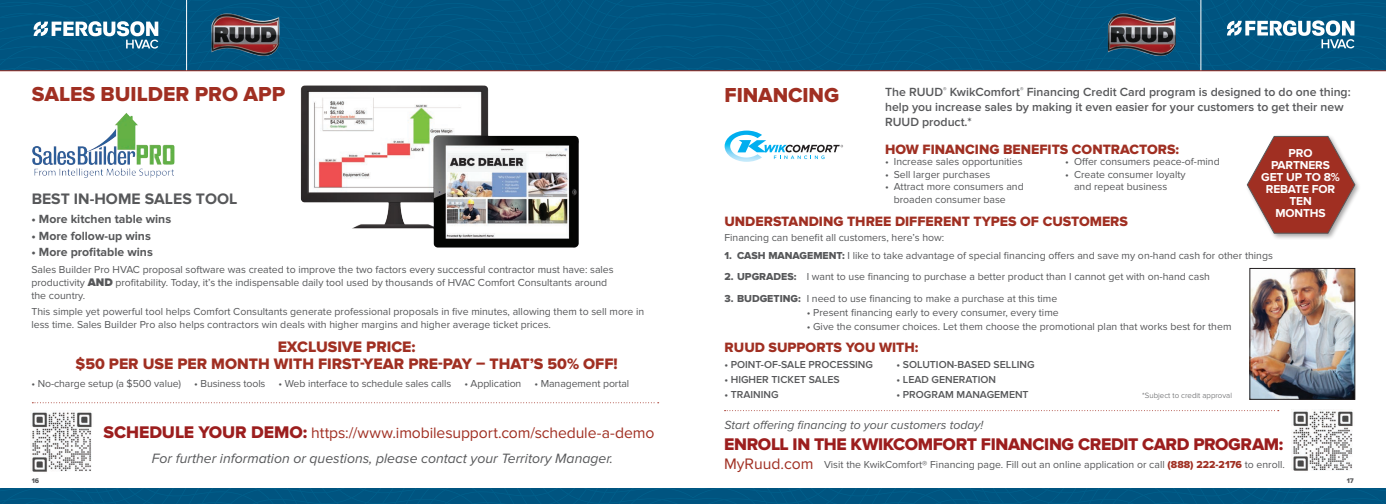
<style>
.page{position:relative;width:1386px;height:504px;background:#fff}
.page>*{position:absolute;margin:0;border:0;box-sizing:border-box;transform-origin:0 0}
.t1{font:21px "Proxima Nova Extrabld";color:#a02f22}
.t2{font:17.5px "Proxima Nova Extrabld";letter-spacing:-.02em;color:#9c1e1e}
.t3{font:15.75px "Proxima Nova";letter-spacing:-.005em;color:#a02f22}
.t4{font:15.75px/16.6px "Proxima Nova Extrabld";color:#a02f22;text-align:center}
.t5{font:700 15.75px "Proxima Nova";color:#57585a}
.t6{font:14px "Proxima Nova Extrabld";color:#a02f22}
.t7{font:italic 14px "Proxima Nova";color:#57585a}
.t8{font:600 12.25px/14.9px "Proxima Nova";color:#57585a}
.t9{font:700 12.25px "Proxima Nova";color:#57585a}
.t10{font:italic 12.25px "Proxima Nova";color:#57585a}
.t11{font:700 11.9px/11.9px "Proxima Nova";letter-spacing:-.01em;color:#fff;text-align:center}
.t12{font:10.5px/13.1px "Proxima Nova";color:#57585a}
.t13{font:600 10.5px "Proxima Nova";color:#57585a}
.t14{font:300 7.88px "Proxima Nova";color:#57585a}
.t15{font:7px "Proxima Nova Extrabld";color:#57585a}
.s1{font-weight:900;font-size:11.38px}
.s2{font-family:"Proxima Nova Extrabld";font-size:17.5px;color:#9c1e1e}
.s3{font-family:"Proxima Nova Extrabld"}
.s4{font-family:"Proxima Nova Extrabld";color:#a02f22}
</style>
<div class="page">
<div style="left:0;top:488px;width:1386px;height:16px;background:#005480"></div>
<svg style="left:0;top:0;width:1386px;height:70px;background:#0a5881"></svg>
<hr style="left:186px;top:0;width:1px;height:71px;background:#fff">
<hr style="left:1200px;top:0;width:1px;height:71px;background:#fff">
<hr style="left:0;top:70px;width:1386px;height:1px;background:#a02f22">
<img style="left:90px;top:113px;width:48px;height:37px">
<img style="left:301px;top:86px;width:278px;height:162px">
<svg style="left:725px;top:131px;width:118px;height:31px"></svg>
<img style="left:1252px;top:270px;width:101px;height:127px">
<div style="left:1250px;top:268px;width:105px;height:131px;border:1px solid #231f20"></div>
<img style="left:32px;top:411px;width:60px;height:61px">
<img style="left:1293px;top:409px;width:60px;height:62px">
<svg style="left:32px;top:402px;width:627px;height:1px"></svg>
<svg style="left:725px;top:410px;width:554px;height:1px"></svg>
<div style="left:1246px;top:134px;width:115px;height:106px;background:#231f20;opacity:.4"></div>
<svg style="left:1247px;top:136px;width:108px;height:97px"></svg>
<h1 class="t1" style="left:32px;top:82px;width:255px">SALES BUILDER PRO APP</h1>
<h3 class="t5" style="left:32px;top:190px;width:207px">BEST IN-HOME SALES TOOL</h3>
<p class="t9" style="left:31px;top:212px;width:141px">• More kitchen table wins</p>
<p class="t9" style="left:31px;top:229px;width:121px">• More follow-up wins</p>
<p class="t9" style="left:31px;top:245px;width:123px">• More profitable wins</p>
<p class="t12" style="left:31px;top:263px;width:584px">Sales Builder Pro HVAC proposal software was created to improve the two factors every successful contractor must have: sales productivity <span class="s1">AND</span> profitability. Today, it’s the indispensable daily tool used by thousands of HVAC Comfort Consultants around the country.</p>
<p class="t12" style="left:31px;top:305px;width:614px">This simple yet powerful tool helps Comfort Consultants generate professional proposals in five minutes, allowing them to sell more in less time. Sales Builder Pro also helps contractors win deals with higher margins and higher average ticket prices.</p>
<h3 class="t4" style="left:75px;top:339px;width:544px">EXCLUSIVE PRICE:<br>$50 PER USE PER MONTH WITH FIRST-YEAR PRE-PAY – THAT’S 50% OFF!</h3>
<p class="t12" style="left:32px;top:377px;width:599px">• No-charge setup (a $500 value) • Business tools • Web interface to schedule sales calls • Application • Management portal</p>
<h3 class="t3" style="left:104px;top:423px;width:552px"><span class="s2">SCHEDULE YOUR DEMO:</span> https://www.imobilesupport.com/schedule-a-demo</h3>
<h3 class="t7" style="left:152px;top:451px;width:463px">For further information or questions, please contact your Territory Manager.</h3>
<p class="t8" style="left:885px;top:85px;width:467px">The RUUD<sup>®</sup> KwikComfort<sup>®</sup> Financing Credit Card program is designed to do one thing: help you increase sales by making it even easier for your customers to get their new<br>RUUD product.*</p>
<h3 class="t6" style="left:885px;top:141px;width:296px">HOW FINANCING BENEFITS CONTRACTORS:</h3>
<p class="t12" style="left:885px;top:155px;width:139px">• Increase sales opportunities</p>
<p class="t12" style="left:1065px;top:155px;width:156px">• Offer consumers peace-of-mind</p>
<p class="t12" style="left:885px;top:168px;width:107px">• Sell larger purchases</p>
<p class="t12" style="left:1065px;top:168px;width:122px">• Create consumer loyalty</p>
<p class="t12" style="left:885px;top:180px;width:140px">• Attract more consumers and</p>
<p class="t12" style="left:1074px;top:180px;width:95px">and repeat business</p>
<p class="t12" style="left:894px;top:193px;width:114px">broaden consumer base</p>
<h3 class="t6" style="left:724px;top:214px;width:405px">UNDERSTANDING THREE DIFFERENT TYPES OF CUSTOMERS</h3>
<p class="t12" style="left:724px;top:231px;width:221px">Financing can benefit all customers, here’s how:</p>
<p class="t12" style="left:724px;top:249px;width:550px"><span class="s3">1. CASH MANAGEMENT:</span> I like to take advantage of special financing offers and save my on-hand cash for other things</p>
<p class="t12" style="left:724px;top:271px;width:487px"><span class="s3">2. UPGRADES:</span> I want to use financing to purchase a better product than I cannot get with on-hand cash</p>
<p class="t12" style="left:724px;top:292px;width:334px"><span class="s3">3. BUDGETING:</span> I need to use financing to make a purchase at this time</p>
<p class="t12" style="left:807px;top:306px;width:254px">• Present financing early to every consumer, every time</p>
<p class="t12" style="left:807px;top:320px;width:426px">• Give the consumer choices. Let them choose the promotional plan that works best for them</p>
<h1 class="t1" style="left:725px;top:83px;width:116px">FINANCING</h1>
<p class="t11" style="left:1261px;top:148px;width:80px">PRO<br>PARTNERS<br>GET UP TO 8%<br>REBATE FOR<br>TEN<br>MONTHS</p>
<h3 class="t6" style="left:725px;top:339px;width:195px">RUUD SUPPORTS YOU WITH:</h3>
<p class="t13" style="left:724px;top:358px;width:150px">• POINT-OF-SALE PROCESSING</p>
<p class="t13" style="left:724px;top:373px;width:117px">• HIGHER TICKET SALES</p>
<p class="t13" style="left:724px;top:388px;width:56px">• TRAINING</p>
<p class="t13" style="left:896px;top:358px;width:140px">• SOLUTION-BASED SELLING</p>
<p class="t13" style="left:896px;top:373px;width:101px">• LEAD GENERATION</p>
<p class="t13" style="left:896px;top:388px;width:134px">• PROGRAM MANAGEMENT</p>
<p class="t10" style="left:725px;top:418px;width:260px">Start offering financing to your customers today!</p>
<p class="t14" style="left:1142px;top:390px;width:91px">*Subject to credit approval</p>
<h2 class="t2" style="left:724px;top:434px;width:561px">ENROLL IN THE KWIKCOMFORT FINANCING CREDIT CARD PROGRAM:</h2>
<h3 class="t3" style="left:724px;top:455px;width:91px">MyRuud.com</h3>
<p class="t12" style="left:824px;top:459px;width:462px">Visit the KwikComfort® Financing page. Fill out an online application or call <span class="s4">(888) 222-2176</span> to enroll.</p>
<p class="t15" style="left:32px;top:477px;width:9px">16</p>
<p class="t15" style="left:1347px;top:477px;width:8px">17</p>
</div>
